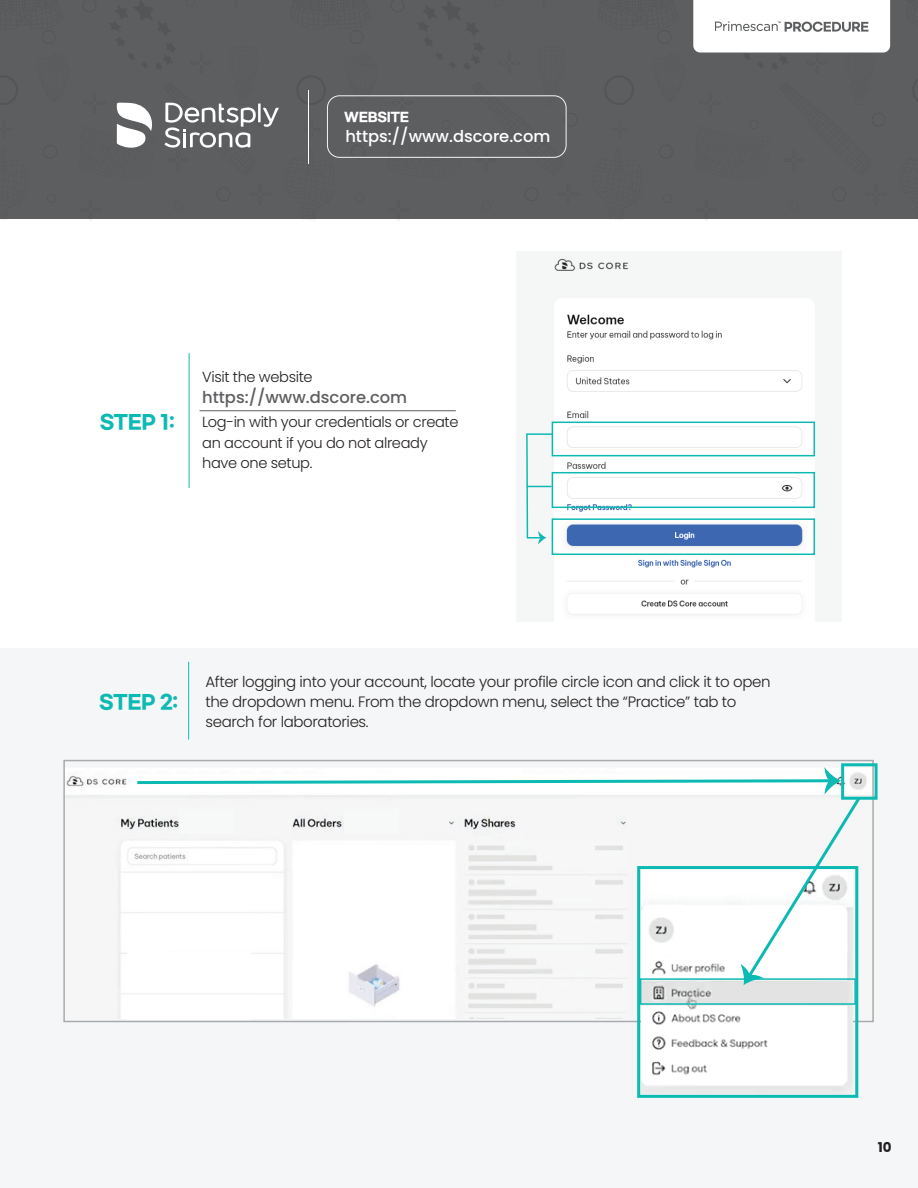
<style>
.page{position:relative;width:918px;height:1188px;background:#fff}
.page>*{position:absolute;margin:0;border:0;box-sizing:border-box;transform-origin:0 0}
.t1{font:700 19.35px "Gmarket Sans";letter-spacing:-.025em;color:#0dbab3}
.t2{font:500 16.35px "Poppins";color:#fff}
.t3{font:500 16.35px "Poppins";color:#5d5e60}
.t4{font:300 15px/20.4px "Poppins";letter-spacing:-.025em;color:#231f20}
.t5{font:300 14.55px/20.4px "Poppins";letter-spacing:-.025em;color:#231f20}
.t6{font:700 13.5px "Poppins";color:#231f20}
.t7{font:700 12.75px "Gmarket Sans";letter-spacing:-.025em;color:#fff}
</style>
<div class="page">
<div style="left:0;top:648px;width:918px;height:540px;background:#f5f6f7"></div>
<div style="left:0;top:0;width:918px;height:220px;background:#5d5e60"></div>
<hr style="left:308px;top:90px;width:1px;height:73px;background:#fff">
<div style="left:327px;top:96px;width:239px;height:62px;border:1px solid #f3f4f4;border-radius:12px"></div>
<svg style="left:117px;top:103px;width:35px;height:45px"></svg>
<svg style="left:164px;top:102px;width:115px;height:46px"></svg>
<svg style="left:693px;top:0;width:197px;height:53px"></svg>
<hr style="left:189px;top:354px;width:1px;height:134px;background:#0dbab3">
<hr style="left:200px;top:410px;width:256px;height:1px;background:#5d5e60">
<img style="left:551px;top:258px;width:265px;height:357px">
<div style="left:552px;top:422px;width:263px;height:34px;border:2px solid #0dbab3"></div>
<div style="left:552px;top:472px;width:263px;height:36px;border:2px solid #0dbab3"></div>
<div style="left:552px;top:518px;width:263px;height:37px;border:2px solid #0dbab3"></div>
<svg style="left:526px;top:433px;width:28px;height:112px"></svg>
<img style="left:67px;top:774px;width:799px;height:244px">
<div style="left:63px;top:760px;width:811px;height:262px;border:2px solid #a7abad"></div>
<div style="left:841px;top:763px;width:37px;height:37px;border:3px solid #0dbab3"></div>
<div style="left:127px;top:876px;width:124px;height:33px;background:#fff"></div>
<div style="left:127px;top:916px;width:124px;height:34px;background:#fff"></div>
<div style="left:127px;top:952px;width:124px;height:33px;background:#fff"></div>
<div style="left:127px;top:995px;width:124px;height:24px;background:#fff"></div>
<svg style="left:637px;top:985px;width:221px;height:113px;fill:#fff"></svg>
<div style="left:640px;top:978px;width:216px;height:27px;border:2px solid #0dbab3"></div>
<svg style="left:134px;top:767px;width:729px;height:218px"></svg>
<hr style="left:188px;top:662px;width:1px;height:77px;background:#0dbab3">
<p class="t7" style="left:344px;top:110px;width:67px">WEBSITE</p>
<p class="t2" style="left:345px;top:127px;width:207px">https://www.dscore.com</p>
<p class="t1" style="left:100px;top:411px;width:77px">STEP 1:</p>
<p class="t5" style="left:202px;top:367px;width:112px">Visit the website</p>
<p class="t3" style="left:202px;top:388px;width:207px">https://www.dscore.com</p>
<p class="t5" style="left:202px;top:412px;width:258px">Log-in with your credentials or create an account if you do not already have one setup.</p>
<p class="t1" style="left:99px;top:691px;width:80px">STEP 2:</p>
<p class="t4" style="left:205px;top:671px;width:567px">After logging into your account, locate your profile circle icon and click it to open the dropdown menu. From the dropdown menu, select the “Practice” tab to search for laboratories.</p>
<p class="t6" style="left:878px;top:1139px;width:15px">10</p>
</div>
